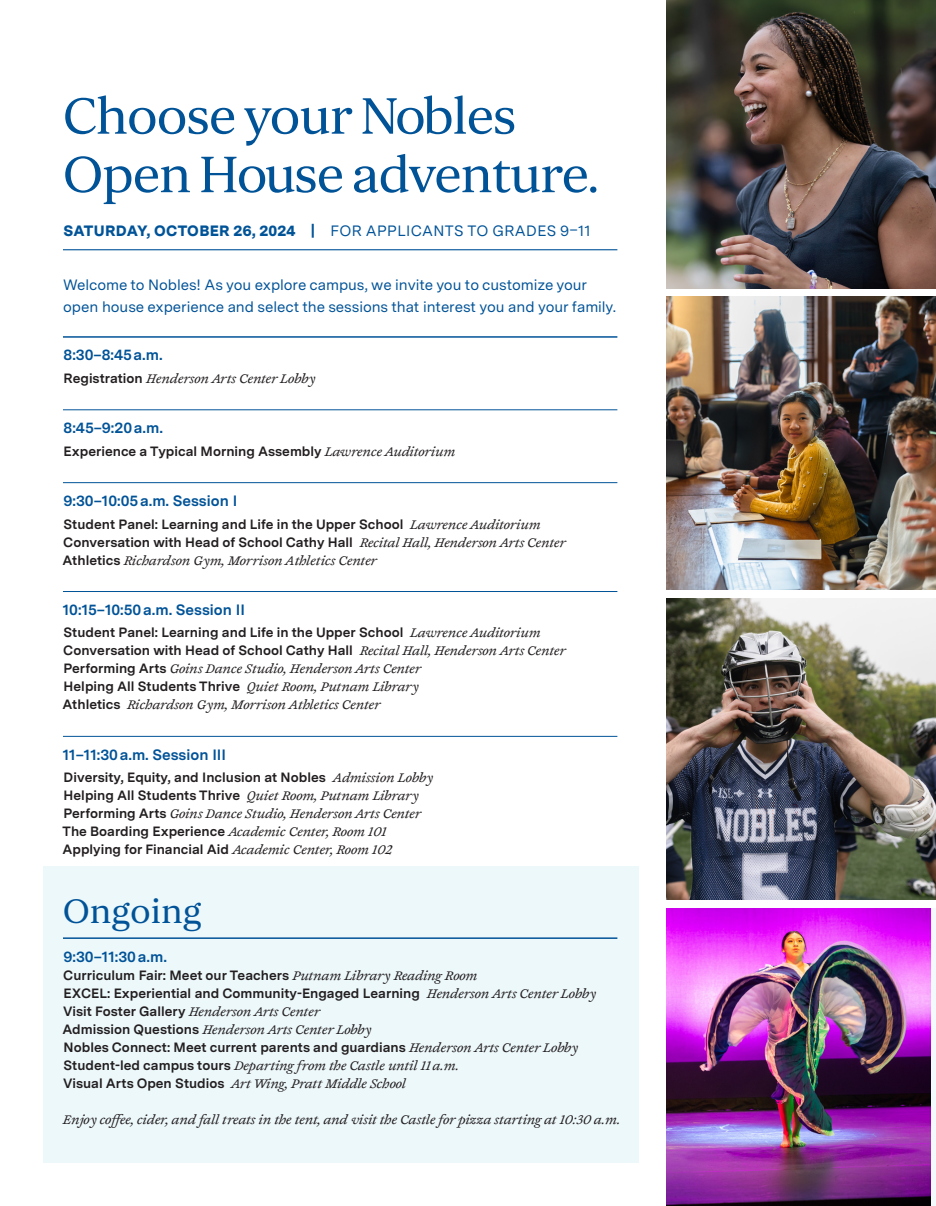
<style>
.page{position:relative;width:936px;height:1206px;background:#fff}
.page>*{position:absolute;margin:0;border:0;box-sizing:border-box;transform-origin:0 0}
.H-1{font:54px/58.5px "Orbikular";letter-spacing:-.025em;color:#015398}
.t1{font:36px "Orbikular";color:#015398}
.Event_Joly_9_12{font:15px/22.5px "Messina Sans";letter-spacing:-.005em;color:#015398}
.Times{font:700 15px "Messina Sans";color:#015398}
.H-1-2{font:15px "Messina Sans";letter-spacing:.025em;color:#015398}
.Messina_Bold_Title_Case_10_12{font:700 15px "Messina Sans";color:#015398}
.Messina_Bold_Title_Case_10_12-2{font:700 13.5px "Messina Sans";color:#231f20}
.Messina_Bold_Title_Case_10_12-3{font:italic 13.5px "Joly Text";color:#231f20}
.s1{font-weight:900}
.s2{font-family:"Messina Sans";font-weight:700;font-style:normal}
.s3{font-family:"Joly Text";font-weight:400;font-style:italic}
</style>
<div class="page">
<div style="left:44px;top:867px;width:595px;height:296px;background:#edf8fb"></div>
<svg style="left:930px;top:909px;width:6px;height:297px;fill:#f2fafc"></svg>
<img style="left:666px;top:909px;width:264px;height:297px">
<img style="left:666px;top:0;width:270px;height:288px">
<img style="left:666px;top:297px;width:270px;height:293px">
<img style="left:666px;top:598px;width:270px;height:302px">
<hr style="left:63px;top:249px;width:554px;height:1px;background:#015398">
<hr style="left:63px;top:410px;width:554px;height:1px;background:#015398">
<hr style="left:63px;top:482px;width:554px;height:1px;background:#015398">
<hr style="left:63px;top:591px;width:554px;height:1px;background:#015398">
<hr style="left:63px;top:736px;width:554px;height:1px;background:#015398">
<hr style="left:63px;top:336px;width:554px;height:2px;background:#015398">
<hr style="left:63px;top:937px;width:554px;height:2px;background:#015398">
<p class="H-1" style="left:63px;top:84px;width:538px">Choose your Nobles<br>Open House adventure.</p>
<p class="H-1-2" style="left:64px;top:220px;width:529px"><span class="s1">SATURDAY, OCTOBER 26, 2024 |</span> FOR APPLICANTS TO GRADES 9–11</p>
<p class="Event_Joly_9_12" style="left:63px;top:273px;width:555px">Welcome to Nobles! As you explore campus, we invite you to customize your open house experience and select the sessions that interest you and your family.</p>
<p class="Times" style="left:64px;top:344px;width:101px">8:30–8:45a.m.</p>
<p class="Messina_Bold_Title_Case_10_12-3" style="left:64px;top:368px;width:253px"><span class="s2">Registration</span> Henderson Arts Center Lobby</p>
<p class="Times" style="left:64px;top:417px;width:101px">8:45–9:20a.m.</p>
<p class="Messina_Bold_Title_Case_10_12-2" style="left:64px;top:441px;width:393px">Experience a Typical Morning Assembly <span class="s3">Lawrence Auditorium</span></p>
<p class="Times" style="left:64px;top:490px;width:175px">9:30–10:05a.m. Session I</p>
<p class="Messina_Bold_Title_Case_10_12-2" style="left:64px;top:514px;width:479px">Student Panel: Learning and Life in the Upper School <span class="s3">Lawrence Auditorium</span></p>
<p class="Messina_Bold_Title_Case_10_12-2" style="left:63px;top:532px;width:504px">Conversation with Head of School Cathy Hall <span class="s3">Recital Hall, Henderson Arts Center</span></p>
<p class="Messina_Bold_Title_Case_10_12-3" style="left:63px;top:550px;width:316px"><span class="s2">Athletics</span> Richardson Gym, Morrison Athletics Center</p>
<p class="Times" style="left:63px;top:599px;width:184px">10:15–10:50a.m. Session II</p>
<p class="Messina_Bold_Title_Case_10_12-2" style="left:64px;top:623px;width:479px">Student Panel: Learning and Life in the Upper School <span class="s3">Lawrence Auditorium</span></p>
<p class="Messina_Bold_Title_Case_10_12-2" style="left:63px;top:641px;width:504px">Conversation with Head of School Cathy Hall <span class="s3">Recital Hall, Henderson Arts Center</span></p>
<p class="Messina_Bold_Title_Case_10_12-3" style="left:64px;top:658px;width:359px"><span class="s2">Performing Arts</span> Goins Dance Studio, Henderson Arts Center</p>
<p class="Messina_Bold_Title_Case_10_12-2" style="left:64px;top:677px;width:357px">Helping All Students Thrive <span class="s3">Quiet Room, Putnam Library</span></p>
<p class="Messina_Bold_Title_Case_10_12-3" style="left:63px;top:694px;width:319px"><span class="s2">Athletics</span> Richardson Gym, Morrison Athletics Center</p>
<p class="Times" style="left:63px;top:743px;width:165px">11–11:30a.m. Session III</p>
<p class="Messina_Bold_Title_Case_10_12-2" style="left:64px;top:768px;width:371px">Diversity, Equity, and Inclusion at Nobles <span class="s3">Admission Lobby</span></p>
<p class="Messina_Bold_Title_Case_10_12-2" style="left:64px;top:786px;width:357px">Helping All Students Thrive <span class="s3">Quiet Room, Putnam Library</span></p>
<p class="Messina_Bold_Title_Case_10_12-3" style="left:64px;top:803px;width:359px"><span class="s2">Performing Arts</span> Goins Dance Studio, Henderson Arts Center</p>
<p class="Messina_Bold_Title_Case_10_12-3" style="left:63px;top:821px;width:326px"><span class="s2">The Boarding Experience</span> Academic Center, Room 101</p>
<p class="Messina_Bold_Title_Case_10_12-2" style="left:63px;top:840px;width:331px">Applying for Financial Aid <span class="s3">Academic Center, Room 102</span></p>
<p class="t1" style="left:63px;top:887px;width:140px">Ongoing</p>
<p class="Messina_Bold_Title_Case_10_12" style="left:64px;top:945px;width:105px">9:30–11:30a.m.</p>
<p class="Messina_Bold_Title_Case_10_12-2" style="left:63px;top:965px;width:416px">Curriculum Fair: Meet our Teachers <span class="s3">Putnam Library Reading Room</span></p>
<p class="Messina_Bold_Title_Case_10_12-2" style="left:64px;top:983px;width:534px">EXCEL: Experiential and Community-Engaged Learning <span class="s3">Henderson Arts Center Lobby</span></p>
<p class="Messina_Bold_Title_Case_10_12-3" style="left:63px;top:1001px;width:259px"><span class="s2">Visit Foster Gallery</span> Henderson Arts Center</p>
<p class="Messina_Bold_Title_Case_10_12-3" style="left:63px;top:1019px;width:311px"><span class="s2">Admission Questions</span> Henderson Arts Center Lobby</p>
<p class="Messina_Bold_Title_Case_10_12-2" style="left:64px;top:1037px;width:516px">Nobles Connect: Meet current parents and guardians <span class="s3">Henderson Arts Center Lobby</span></p>
<p class="Messina_Bold_Title_Case_10_12-3" style="left:64px;top:1055px;width:398px"><span class="s2">Student-led campus tours</span> Departing from the Castle until 11a.m.</p>
<p class="Messina_Bold_Title_Case_10_12-3" style="left:63px;top:1073px;width:345px"><span class="s2">Visual Arts Open Studios</span> Art Wing, Pratt Middle School</p>
<p class="Messina_Bold_Title_Case_10_12-3" style="left:63px;top:1109px;width:560px">Enjoy coffee, cider, and fall treats in the tent, and visit the Castle for pizza starting at 10:30 a.m.</p>
</div>
